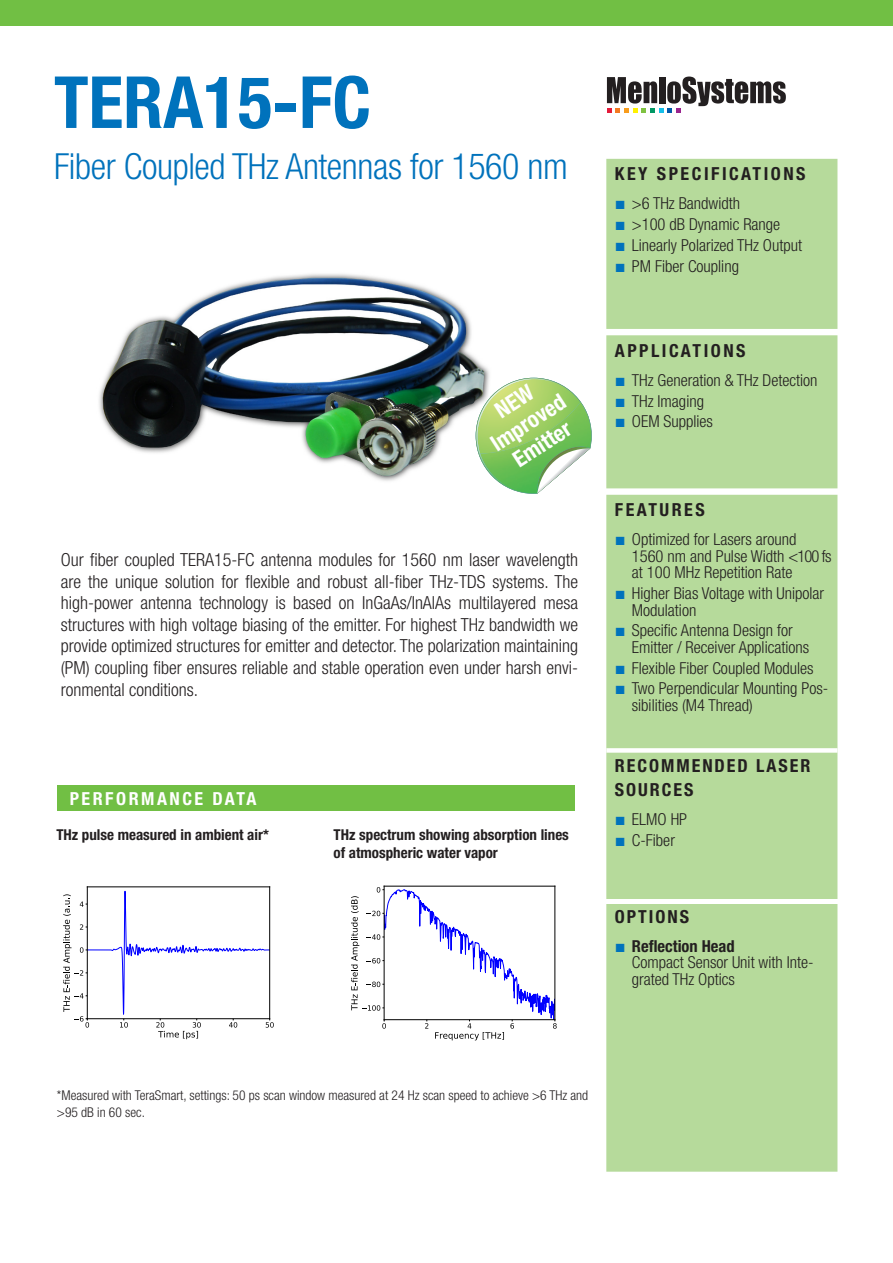
<style>
.page{position:relative;width:893px;height:1263px;background:#fff}
.page>*{position:absolute;margin:0;border:0;box-sizing:border-box;transform-origin:0 0}
.t1{font:700 condensed 72px "Helvetica Neue LT Pro";color:#0072bc}
.Subtitle{font:300 condensed 36px "Helvetica Neue LT Pro";letter-spacing:-.01em;color:#0072bc}
.t2{font:700 condensed 22.5px "Helvetica Neue LT Pro";color:#fff}
.t3{font:300 condensed 18px/21.6px "Helvetica Neue LT Pro";color:#231f20;text-align:justify}
.Paragraph_Title_2{font:700 condensed 18px "Helvetica Neue LT Pro";letter-spacing:.14em;color:#231f20}
.Paragraph_Title_2-2{font:700 condensed 18px/24px "Helvetica Neue LT Pro";letter-spacing:.12em;color:#231f20}
.Paragraph_Title_2-3{font:700 condensed 18px "Helvetica Neue LT Pro";letter-spacing:.14em;color:#fff}
.t4{font:300 condensed 16.5px/16.5px "Helvetica Neue LT Pro";color:#231f20}
.t5{font:700 condensed 15px/18px "Helvetica Neue LT Pro";color:#231f20}
.t6{font:300 condensed 13.5px/16.2px "Helvetica Neue LT Pro";color:#231f20}
.s1{font-family:"Times New Roman";font-weight:400;font-stretch:normal;font-size:18px;color:#0072bc}
.s2{font-weight:700}
</style>
<div class="page">
<div style="left:0;top:0;width:893px;height:26px;background:#71bf44"></div>
<svg style="left:607px;top:77px;width:179px;height:36px"></svg>
<img style="left:99px;top:274px;width:439px;height:207px">
<div style="left:606px;top:159px;width:231px;height:589px;background:#b6da9b"></div>
<div style="left:606px;top:753px;width:231px;height:419px;background:#b6da9b"></div>
<div style="left:606px;top:899px;width:231px;height:5px;background:#fff"></div>
<svg style="left:63px;top:887px;width:211px;height:152px"></svg>
<hr style="left:87px;top:887px;width:1px;height:132px;background:#000">
<hr style="left:269px;top:887px;width:1px;height:132px;background:#000">
<hr style="left:87px;top:1018px;width:183px;height:1px;background:#000">
<hr style="left:87px;top:886px;width:183px;height:1px;background:#000">
<div style="left:57px;top:786px;width:517px;height:25px;background:#71bf44"></div>
<svg style="left:351px;top:886px;width:206px;height:154px"></svg>
<hr style="left:384px;top:886px;width:1px;height:134px;background:#000">
<hr style="left:555px;top:886px;width:1px;height:134px;background:#000">
<hr style="left:384px;top:1019px;width:171px;height:1px;background:#000">
<hr style="left:384px;top:886px;width:171px;height:1px;background:#000">
<svg style="left:476px;top:378px;width:116px;height:116px"></svg>
<p class="t1" style="left:54px;top:59px;width:319px">TERA15-FC</p>
<p class="Subtitle" style="left:54px;top:145px;width:515px">Fiber Coupled THz Antennas for 1560 nm</p>
<p class="t2" style="left:486px;top:434px;width:86px;rotate:-33deg">Improved</p>
<p class="t2" style="left:508px;top:450px;width:66px;rotate:-33deg">Emitter</p>
<p class="t3" style="left:61px;top:549px;width:519px">Our fiber coupled TERA15-FC antenna modules for 1560 nm laser wavelength are the unique solution for flexible and robust all-fiber THz-TDS systems. The high-power antenna technology is based on InGaAs/InAlAs multilayered mesa structures with high voltage biasing of the emitter. For highest THz bandwidth we provide optimized structures for emitter and detector. The polarization maintaining (PM) coupling fiber ensures reliable and stable operation even under harsh envi&shy;ronmental conditions.</p>
<p class="Paragraph_Title_2-3" style="left:70px;top:788px;width:188px">PERFORMANCE DATA</p>
<p class="t5" style="left:56px;top:826px;width:214px">THz pulse measured in ambient air*</p>
<p class="t5" style="left:334px;top:826px;width:237px">THz spectrum showing absorption lines of atmospheric water vapor</p>
<p class="Paragraph_Title_2" style="left:615px;top:163px;width:192px">KEY SPECIFICATIONS</p>
<p class="t4" style="left:615px;top:195px;width:127px"><span class="s1">■</span> &gt;6 THz Bandwidth</p>
<p class="t4" style="left:615px;top:216px;width:167px"><span class="s1">■</span> &gt;100 dB Dynamic Range</p>
<p class="t4" style="left:615px;top:237px;width:189px"><span class="s1">■</span> Linearly Polarized THz Output</p>
<p class="t4" style="left:615px;top:257px;width:126px"><span class="s1">■</span> PM Fiber Coupling</p>
<p class="Paragraph_Title_2" style="left:615px;top:339px;width:132px">APPLICATIONS</p>
<p class="t4" style="left:615px;top:372px;width:204px"><span class="s1">■</span> THz Generation &amp; THz Detection</p>
<p class="t4" style="left:615px;top:392px;width:91px"><span class="s1">■</span> THz Imaging</p>
<p class="t4" style="left:615px;top:413px;width:100px"><span class="s1">■</span> OEM Supplies</p>
<p class="Paragraph_Title_2" style="left:615px;top:499px;width:91px">FEATURES</p>
<p class="t4" style="left:632px;top:531px;width:201px;text-indent:-17px"><span class="s1">■</span> Optimized for Lasers around<br>1560 nm and Pulse Width &lt;100 fs at 100 MHz Repetition Rate</p>
<p class="t4" style="left:632px;top:585px;width:194px;text-indent:-17px"><span class="s1">■</span> Higher Bias Voltage with Unipolar<br>Modulation</p>
<p class="t4" style="left:632px;top:622px;width:179px;text-indent:-17px"><span class="s1">■</span> Specific Antenna Design for<br>Emitter / Receiver Applications</p>
<p class="t4" style="left:615px;top:659px;width:200px"><span class="s1">■</span> Flexible Fiber Coupled Modules</p>
<p class="t4" style="left:632px;top:680px;width:198px;text-indent:-17px"><span class="s1">■</span> Two Perpendicular Mounting Pos&shy;sibilities (M4 Thread)</p>
<p class="Paragraph_Title_2-2" style="left:615px;top:753px;width:197px">RECOMMENDED LASER<br>SOURCES</p>
<p class="t4" style="left:615px;top:811px;width:74px"><span class="s1">■</span> ELMO HP</p>
<p class="t4" style="left:615px;top:831px;width:62px"><span class="s1">■</span> C-Fiber</p>
<p class="Paragraph_Title_2-2" style="left:615px;top:904px;width:76px">OPTIONS</p>
<p class="t4" style="left:632px;top:938px;width:183px;text-indent:-17px"><span class="s1">■</span> <span class="s2">Reflection Head<br></span>Compact Sensor Unit with Inte&shy;grated THz Optics</p>
<p class="t6" style="left:57px;top:1087px;width:533px">*Measured with TeraSmart, settings: 50 ps scan window measured at 24 Hz scan speed to achieve &gt;6 THz and &gt;95 dB in 60 sec.</p>
</div>
